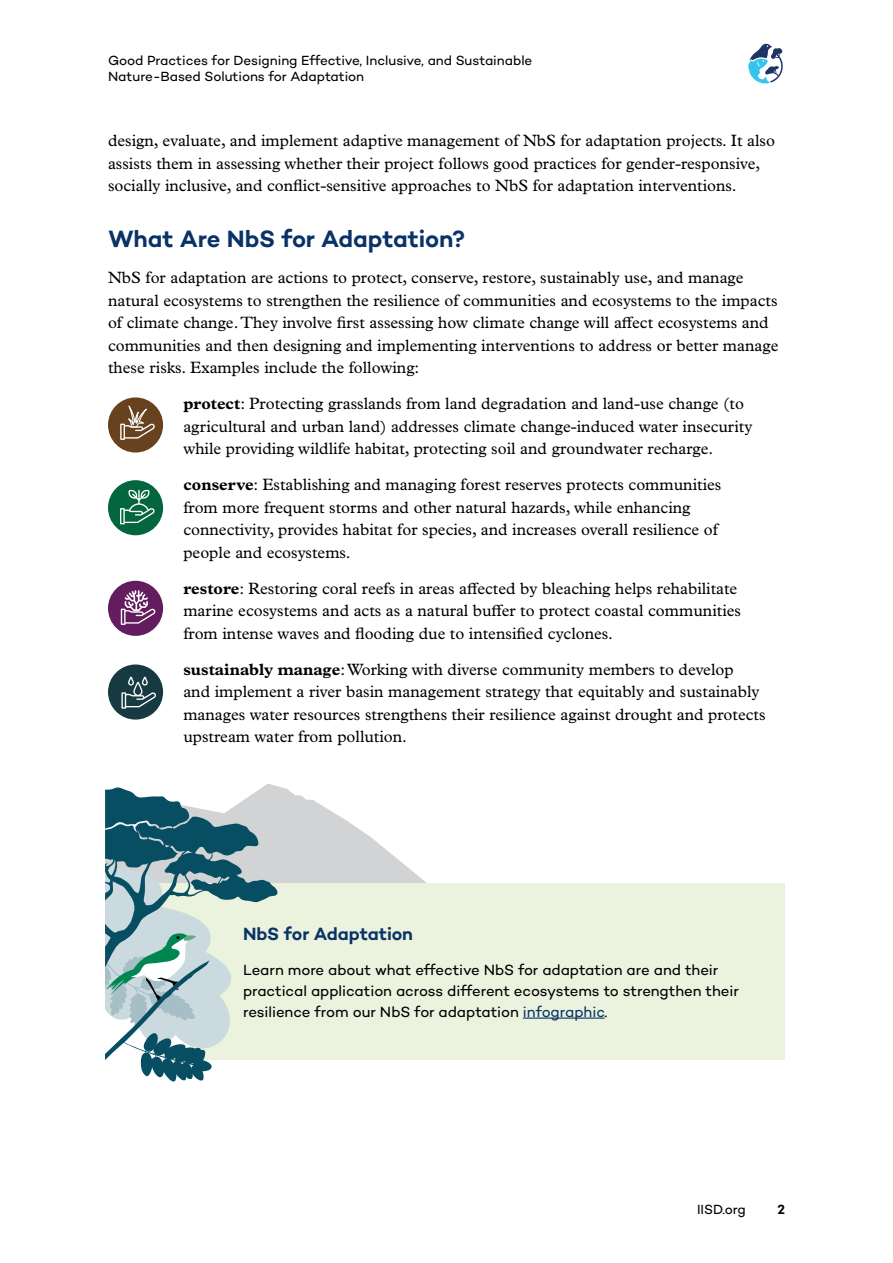
<style>
.page{position:relative;width:893px;height:1263px;background:#fff}
.page>*{position:absolute;margin:0;border:0;box-sizing:border-box;transform-origin:0 0}
.t1{font:600 24px "Campton";letter-spacing:-.005em;color:#093266}
.t2{font:600 18px "Campton";letter-spacing:-.005em;color:#093266}
.t3{font:16.5px/22.5px "Plantin MT Pro";color:#000}
.Paragraph_Last__end_of_box{font:15px/21px "Campton";letter-spacing:-.005em;color:#000}
.t4{font:13.5px/16.5px "Campton";letter-spacing:-.005em;color:#000}
.t5{font:600 13.5px "Campton";color:#000}
.s1{font-weight:700}
.s2{color:#093266}
</style>
<div class="page">
<svg style="left:748px;top:44px;width:35px;height:39px"></svg>
<div style="left:105px;top:884px;width:680px;height:176px;background:#ebf3df"></div>
<hr style="left:523px;top:1017px;width:82px;height:2px;background:#093266">
<div style="left:108px;top:480px;width:55px;height:55px;background:#04663c;border-radius:50%"></div>
<svg style="left:120px;top:489px;width:35px;height:35px"></svg>
<div style="left:108px;top:397px;width:55px;height:55px;background:#68421f;border-radius:50%"></div>
<svg style="left:120px;top:403px;width:35px;height:46px"></svg>
<div style="left:108px;top:664px;width:55px;height:55px;background:#163a42;border-radius:50%"></div>
<svg style="left:121px;top:677px;width:35px;height:32px"></svg>
<div style="left:108px;top:581px;width:55px;height:55px;background:#631c5e;border-radius:50%"></div>
<svg style="left:121px;top:590px;width:35px;height:35px"></svg>
<svg style="left:105px;top:784px;width:322px;height:298px"></svg>
<p class="t4" style="left:108px;top:52px;width:426px">Good Practices for Designing Effective, Inclusive, and Sustainable<br>Nature-Based Solutions for Adaptation</p>
<p class="t3" style="left:108px;top:130px;width:669px">design, evaluate, and implement adaptive management of NbS for adaptation projects. It also assists them in assessing whether their project follows good practices for gender-responsive, socially inclusive, and conflict-sensitive approaches to NbS for adaptation interventions.</p>
<h2 class="t1" style="left:108px;top:223px;width:359px">What Are NbS for Adaptation?</h2>
<p class="t3" style="left:108px;top:266px;width:672px">NbS for adaptation are actions to protect, conserve, restore, sustainably use, and manage natural ecosystems to strengthen the resilience of communities and ecosystems to the impacts of climate change. They involve first assessing how climate change will affect ecosystems and communities and then designing and implementing interventions to address or better manage these risks. Examples include the following:</p>
<p class="t3" style="left:183px;top:392px;width:570px"><span class="s1">protect</span>: Protecting grasslands from land degradation and land-use change (to agricultural and urban land) addresses climate change-induced water insecurity while providing wildlife habitat, protecting soil and groundwater recharge.</p>
<p class="t3" style="left:183px;top:473px;width:540px"><span class="s1">conserve</span>: Establishing and managing forest reserves protects communities from more frequent storms and other natural hazards, while enhancing connectivity, provides habitat for species, and increases overall resilience of people and ecosystems.</p>
<p class="t3" style="left:183px;top:577px;width:559px"><span class="s1">restore</span>: Restoring coral reefs in areas affected by bleaching helps rehabilitate marine ecosystems and acts as a natural buffer to protect coastal communities from intense waves and flooding due to intensified cyclones.</p>
<p class="t3" style="left:183px;top:658px;width:584px"><span class="s1">sustainably manage</span>: Working with diverse community members to develop<br>and implement a river basin management strategy that equitably and sustainably manages water resources strengthens their resilience against drought and protects upstream water from pollution.</p>
<h1 class="t2" style="left:243px;top:922px;width:172px">NbS for Adaptation</h1>
<p class="Paragraph_Last__end_of_box" style="left:243px;top:959px;width:497px">Learn more about what effective NbS for adaptation are and their practical application across different ecosystems to strengthen their resilience from our NbS for adaptation <span class="s2">infographic</span>.</p>
<p class="t4" style="left:697px;top:1201px;width:50px">IISD.org</p>
<p class="t5" style="left:777px;top:1201px;width:9px">2</p>
</div>
